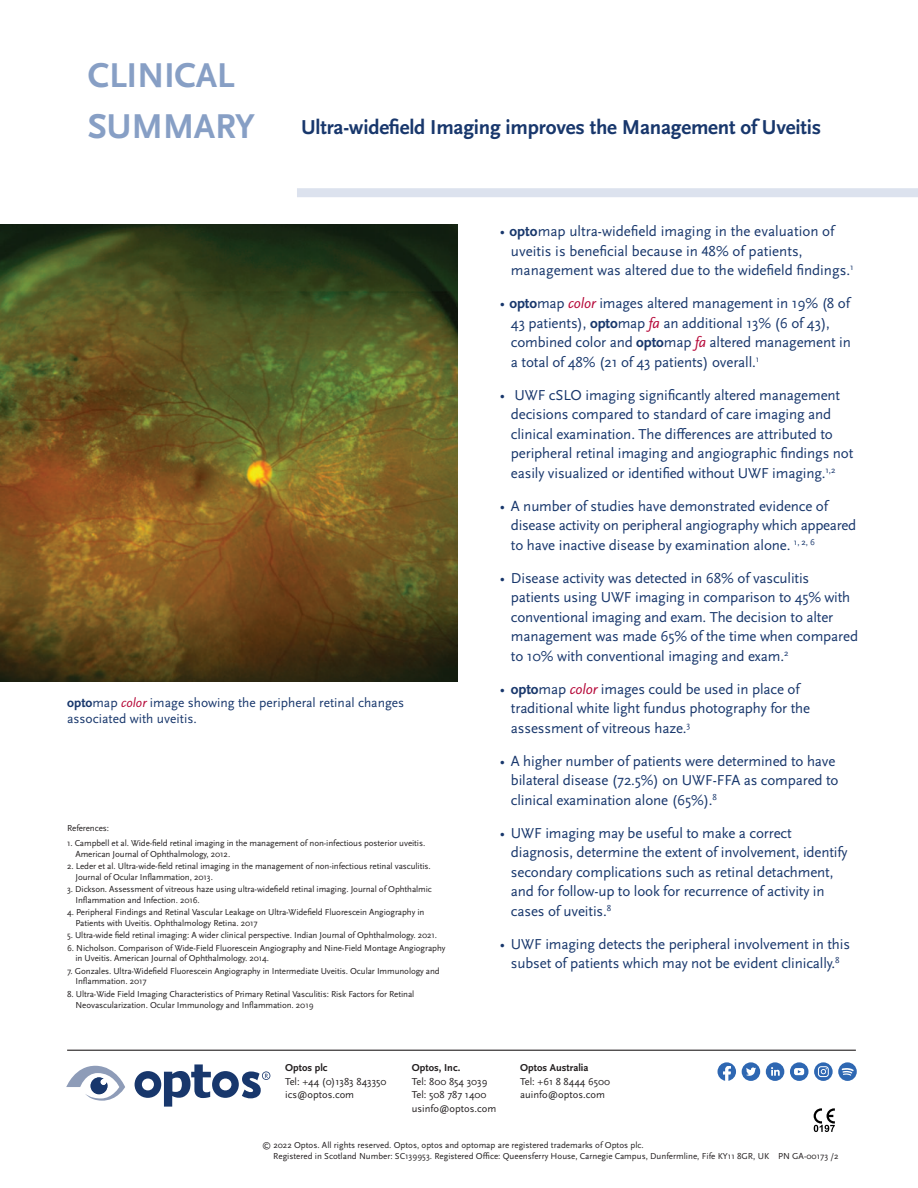
<style>
.page{position:relative;width:918px;height:1188px;background:#fff}
.page>*{position:absolute;margin:0;border:0;box-sizing:border-box;transform-origin:0 0}
.t1{font:700 36px "Scala Sans OT";letter-spacing:-.01em;color:#879fc5}
.t2{font:700 21px "Scala Sans OT";letter-spacing:-.01em;color:#18376c}
.t3{font:15px/19.5px "Scala Sans OT";letter-spacing:-.01em;color:#18376c}
.t4{font:13.5px/16.2px "Scala Sans OT";color:#18376c}
.t5{font:10.5px "Scala Sans OT";color:#231f20}
.t6{font:700 10.5px "Scala Sans OT";color:#231f20}
.t7{font:9px/10.8px "Scala Sans OT";letter-spacing:-.01em;color:#231f20}
.s1{font-weight:700}
.s2{font-style:italic;color:#b50536}
</style>
<div class="page">
<div style="left:297px;top:188px;width:621px;height:9px;background:#dce2ee"></div>
<img style="left:0;top:225px;width:458px;height:457px">
<svg style="left:814px;top:1108px;width:21px;height:24px"></svg>
<hr style="left:67px;top:1050px;width:789px;height:1px;background:#231f20">
<svg style="left:66px;top:1065px;width:59px;height:36px"></svg>
<svg style="left:135px;top:1064px;width:135px;height:43px"></svg>
<svg style="left:718px;top:1062px;width:18px;height:19px"></svg>
<div style="left:742px;top:1062px;width:18px;height:19px;background:#2e67b2;border-radius:50%"></div>
<svg style="left:746px;top:1067px;width:10px;height:9px"></svg>
<div style="left:766px;top:1062px;width:18px;height:19px;background:#2e67b2;border-radius:50%"></div>
<svg style="left:771px;top:1067px;width:9px;height:9px"></svg>
<svg style="left:790px;top:1062px;width:18px;height:19px"></svg>
<svg style="left:794px;top:1068px;width:10px;height:7px"></svg>
<svg style="left:814px;top:1062px;width:19px;height:19px"></svg>
<svg style="left:818px;top:1066px;width:11px;height:11px"></svg>
<div style="left:838px;top:1062px;width:19px;height:19px;background:#2e67b2;border-radius:50%"></div>
<svg style="left:842px;top:1068px;width:12px;height:8px"></svg>
<p class="t1" style="left:88px;top:61px;width:149px">CLINICAL</p>
<p class="t1" style="left:88px;top:112px;width:169px">SUMMARY</p>
<p class="t2" style="left:301px;top:118px;width:522px">Ultra-widefield Imaging improves the Management of Uveitis</p>
<p class="t4" style="left:67px;top:695px;width:339px"><span class="s1">opto</span>map <span class="s2">color</span> image showing the peripheral retinal changes associated with uveitis.</p>
<p class="t7" style="left:67px;top:823px;width:43px">References:</p>
<p class="t7" style="left:76px;top:838px;width:351px;text-indent:-8px">1. Campbell et al. Wide-field retinal imaging in the management of non-infectious posterior uveitis.<br>American Journal of Ophthalmology, 2012.</p>
<p class="t7" style="left:76px;top:861px;width:357px;text-indent:-8px">2. Leder et al. Ultra-wide-field retinal imaging in the management of non-infectious retinal vasculitis.<br>Journal of Ocular Inflammation, 2013.</p>
<p class="t7" style="left:76px;top:884px;width:358px;text-indent:-8px">3. Dickson. Assessment of vitreous haze using ultra-widefield retinal imaging. Journal of Ophthalmic<br>Inflammation and Infection. 2016.</p>
<p class="t7" style="left:76px;top:908px;width:350px;text-indent:-8px">4. Peripheral Findings and Retinal Vascular Leakage on Ultra-Widefield Fluorescein Angiography in<br>Patients with Uveitis. Ophthalmology Retina. 2017</p>
<p class="t7" style="left:67px;top:931px;width:372px">5. Ultra-wide field retinal imaging: A wider clinical perspective. Indian Journal of Ophthalmology. 2021.</p>
<p class="t7" style="left:76px;top:943px;width:371px;text-indent:-8px">6. Nicholson. Comparison of Wide-Field Fluorescein Angiography and Nine-Field Montage Angiography in Uveitis. American Journal of Ophthalmology. 2014.</p>
<p class="t7" style="left:76px;top:966px;width:366px;text-indent:-8px">7. Gonzales. Ultra-Widefield Fluorescein Angiography in Intermediate Uveitis. Ocular Immunology and<br>Inflammation. 2017</p>
<p class="t7" style="left:76px;top:989px;width:340px;text-indent:-8px">8. Ultra-Wide Field Imaging Characteristics of Primary Retinal Vasculitis: Risk Factors for Retinal<br>Neovascularization. Ocular Immunology and Inflammation. 2019</p>
<p class="t3" style="left:511px;top:223px;width:344px;text-indent:-11px">• <span class="s1">opto</span>map ultra-widefield imaging in the evaluation of uveitis is beneficial because in 48% of patients, management was altered due to the widefield findings.<sup>1</sup></p>
<p class="t3" style="left:511px;top:295px;width:341px;text-indent:-11px">• <span class="s1">opto</span>map <span class="s2">color</span> images altered management in 19% (8 of 43 patients), <span class="s1">opto</span>map <span class="s2">fa</span> an additional 13% (6 of 43), combined color and <span class="s1">opto</span>map <span class="s2">fa</span> altered management in a total of 48% (21 of 43 patients) overall.<sup>1</sup></p>
<p class="t3" style="left:511px;top:386px;width:344px;text-indent:-11px">• UWF cSLO imaging significantly altered management decisions compared to standard of care imaging and clinical examination. The differences are attributed to peripheral retinal imaging and angiographic findings not easily visualized or identified without UWF imaging.<sup>1,2</sup></p>
<p class="t3" style="left:511px;top:497px;width:347px;text-indent:-11px">• A number of studies have demonstrated evidence of disease activity on peripheral angiography which appeared to have inactive disease by examination alone. <sup>1,</sup> <sup>2,</sup> <sup>6</sup></p>
<p class="t3" style="left:511px;top:569px;width:349px;text-indent:-11px">• Disease activity was detected in 68% of vasculitis patients using UWF imaging in comparison to 45% with conventional imaging and exam. The decision to alter management was made 65% of the time when compared to 10% with conventional imaging and exam.<sup>2</sup></p>
<p class="t3" style="left:511px;top:680px;width:301px;text-indent:-11px">• <span class="s1">opto</span>map <span class="s2">color</span> images could be used in place of traditional white light fundus photography for the assessment of vitreous haze.<sup>3</sup></p>
<p class="t3" style="left:511px;top:752px;width:329px;text-indent:-11px">• A higher number of patients were determined to have bilateral disease (72.5%) on UWF-FFA as compared to clinical examination alone (65%).<sup>8</sup></p>
<p class="t3" style="left:511px;top:824px;width:338px;text-indent:-11px">• UWF imaging may be useful to make a correct diagnosis, determine the extent of involvement, identify secondary complications such as retinal detachment, and for follow-up to look for recurrence of activity in cases of uveitis.<sup>8</sup></p>
<p class="t3" style="left:500px;top:935px;width:352px;text-align:center">• UWF imaging detects the peripheral involvement in this subset of patients which may not be evident clinically.<sup>8</sup></p>
<p class="t6" style="left:285px;top:1063px;width:44px">Optos plc</p>
<p class="t5" style="left:285px;top:1077px;width:103px">Tel: +44 (0)1383 843350</p>
<p class="t5" style="left:285px;top:1090px;width:71px">ics@optos.com</p>
<p class="t6" style="left:412px;top:1063px;width:50px">Optos, Inc.</p>
<p class="t5" style="left:412px;top:1077px;width:77px">Tel: 800 854 3039</p>
<p class="t5" style="left:412px;top:1090px;width:76px">Tel: 508 787 1400</p>
<p class="t5" style="left:412px;top:1104px;width:86px">usinfo@optos.com</p>
<p class="t6" style="left:520px;top:1063px;width:70px">Optos Australia</p>
<p class="t5" style="left:520px;top:1077px;width:91px">Tel: +61 8 8444 6500</p>
<p class="t5" style="left:520px;top:1090px;width:86px">auinfo@optos.com</p>
<p class="t7" style="left:273px;top:1141px;width:567px;text-indent:-11px">© 2022 Optos. All rights reserved. Optos, optos and optomap are registered trademarks of Optos plc.<br>Registered in Scotland Number: SC139953. Registered Office: Queensferry House, Carnegie Campus, Dunfermline, Fife KY11 8GR, UK PN GA-00173 /2</p>
</div>
